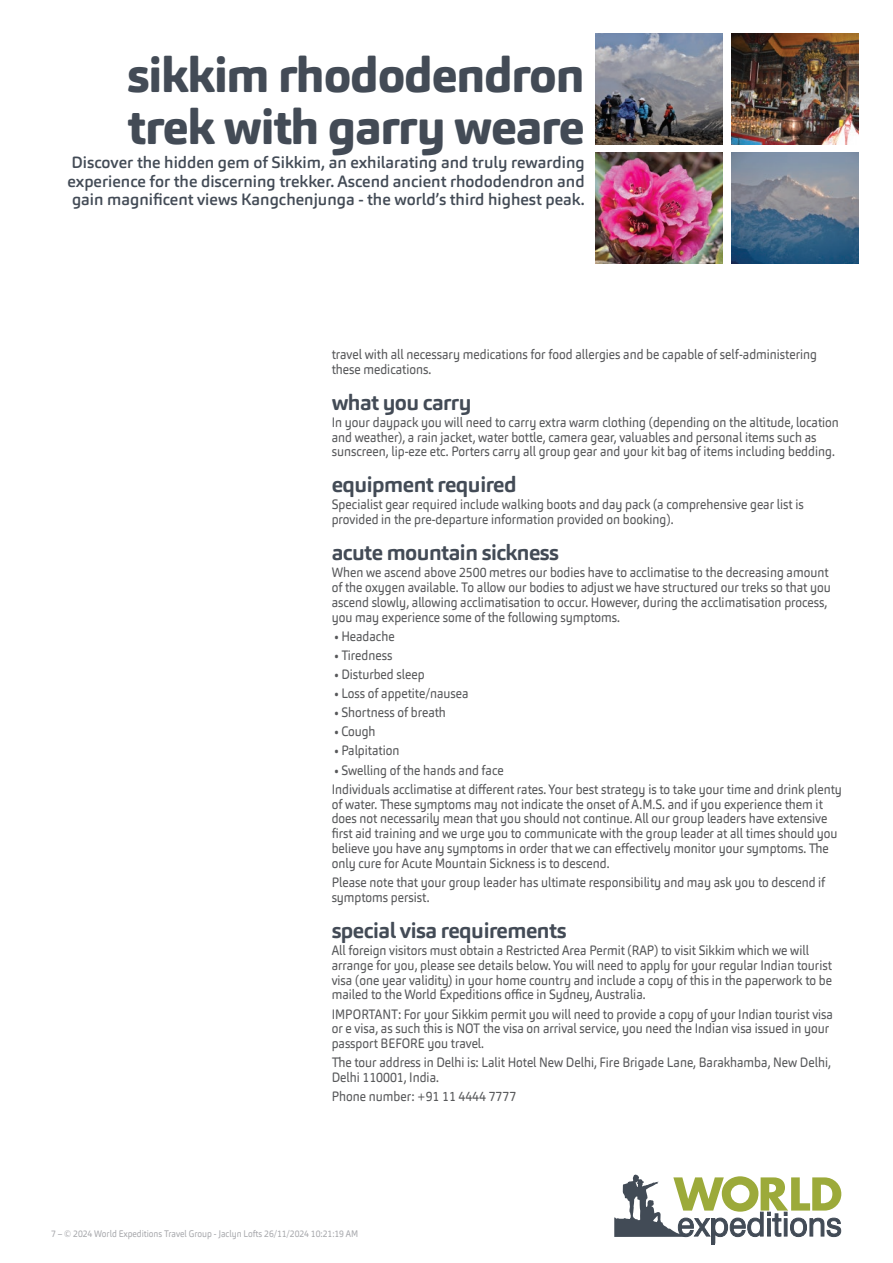
<style>
.page{position:relative;width:893px;height:1263px;background:#fff}
.page>*{position:absolute;margin:0;border:0;box-sizing:border-box;transform-origin:0 0}
.t1{font:800 48.6px/52.9px "Carnas";letter-spacing:-.025em;color:#434b56}
.t2{font:700 21.6px "Carnas";letter-spacing:-.025em;color:#434b56}
.t3{font:500 16.2px/18.9px "Carnas";color:#434b56;text-align:justify}
.t4{font:13.5px/14.9px "Carnas";color:#57585a;scale:.9 1}
.t5{font:9.45px "Carnas";color:#a8a9ad;scale:.9 1}
</style>
<div class="page">
<img style="left:595px;top:34px;width:128px;height:110px">
<img style="left:731px;top:34px;width:128px;height:110px">
<img style="left:595px;top:153px;width:128px;height:110px">
<img style="left:731px;top:153px;width:128px;height:110px">
<svg style="left:614px;top:1174px;width:228px;height:71px"></svg>
<h1 class="t1" style="left:127px;top:48px;width:459px">sikkim rhododendron trek with garry weare</h1>
<p class="t3" style="left:68px;top:152px;width:519px">Discover the hidden gem of Sikkim, an exhilarating and truly rewarding experience for the discerning trekker. Ascend ancient rhododendron and gain magnificent views Kangchenjunga ‑ the world’s third highest peak.</p>
<p class="t4" style="left:332px;top:347px;width:541px">travel with all necessary medications for food allergies and be capable of self‑administering these medications.</p>
<h2 class="t2" style="left:332px;top:388px;width:141px">what you carry</h2>
<p class="t4" style="left:332px;top:414px;width:565px">In your daypack you will need to carry extra warm clothing (depending on the altitude, location and weather), a rain jacket, water bottle, camera gear, valuables and personal items such as sunscreen, lip‑eze etc. Porters carry all group gear and your kit bag of items including bedding.</p>
<h2 class="t2" style="left:332px;top:471px;width:186px">equipment required</h2>
<p class="t4" style="left:332px;top:497px;width:526px">Specialist gear required include walking boots and day pack (a comprehensive gear list is provided in the pre‑departure information provided on booking).</p>
<h2 class="t2" style="left:332px;top:539px;width:229px">acute mountain sickness</h2>
<p class="t4" style="left:332px;top:565px;width:556px">When we ascend above 2500 metres our bodies have to acclimatise to the decreasing amount of the oxygen available. To allow our bodies to adjust we have structured our treks so that you ascend slowly, allowing acclimatisation to occur. However, during the acclimatisation process, you may experience some of the following symptoms.</p>
<p class="t4" style="left:334px;top:629px;width:69px">• Headache</p>
<p class="t4" style="left:334px;top:648px;width:66px">• Tiredness</p>
<p class="t4" style="left:334px;top:667px;width:102px">• Disturbed sleep</p>
<p class="t4" style="left:334px;top:686px;width:151px">• Loss of appetite/nausea</p>
<p class="t4" style="left:334px;top:705px;width:125px">• Shortness of breath</p>
<p class="t4" style="left:334px;top:724px;width:47px">• Cough</p>
<p class="t4" style="left:334px;top:743px;width:74px">• Palpitation</p>
<p class="t4" style="left:332px;top:760px;width:568px;line-height:19px">• Swelling of the hands and face<br>Individuals acclimatise at different rates. Your best strategy is to take your time and drink plenty</p>
<p class="t4" style="left:332px;top:796px;width:564px">of water. These symptoms may not indicate the onset of A.M.S. and if you experience them it does not necessarily mean that you should not continue. All our group leaders have extensive first aid training and we urge you to communicate with the group leader at all times should you believe you have any symptoms in order that we can effectively monitor your symptoms. The only cure for Acute Mountain Sickness is to descend.</p>
<p class="t4" style="left:332px;top:875px;width:550px">Please note that your group leader has ultimate responsibility and may ask you to descend if symptoms persist.</p>
<h2 class="t2" style="left:332px;top:916px;width:236px">special visa requirements</h2>
<p class="t4" style="left:332px;top:943px;width:557px">All foreign visitors must obtain a Restricted Area Permit (RAP) to visit Sikkim which we will arrange for you, please see details below. You will need to apply for your regular Indian tourist visa (one year validity) in your home country and include a copy of this in the paperwork to be mailed to the World Expeditions office in Sydney, Australia.</p>
<p class="t4" style="left:332px;top:1006px;width:559px">IMPORTANT: For your Sikkim permit you will need to provide a copy of your Indian tourist visa or e visa, as such this is NOT the visa on arrival service, you need the Indian visa issued in your passport BEFORE you travel.</p>
<p class="t4" style="left:332px;top:1055px;width:556px">The tour address in Delhi is: Lalit Hotel New Delhi, Fire Brigade Lane, Barakhamba, New Delhi,<br>Delhi 110001, India.</p>
<p class="t4" style="left:332px;top:1089px;width:207px">Phone number: +91 11 4444 7777</p>
<p class="t5" style="left:51px;top:1227px;width:343px">7 – © 2024 World Expeditions Travel Group - Jaclyn Lofts 26/11/2024 10:21:19 AM</p>
</div>
